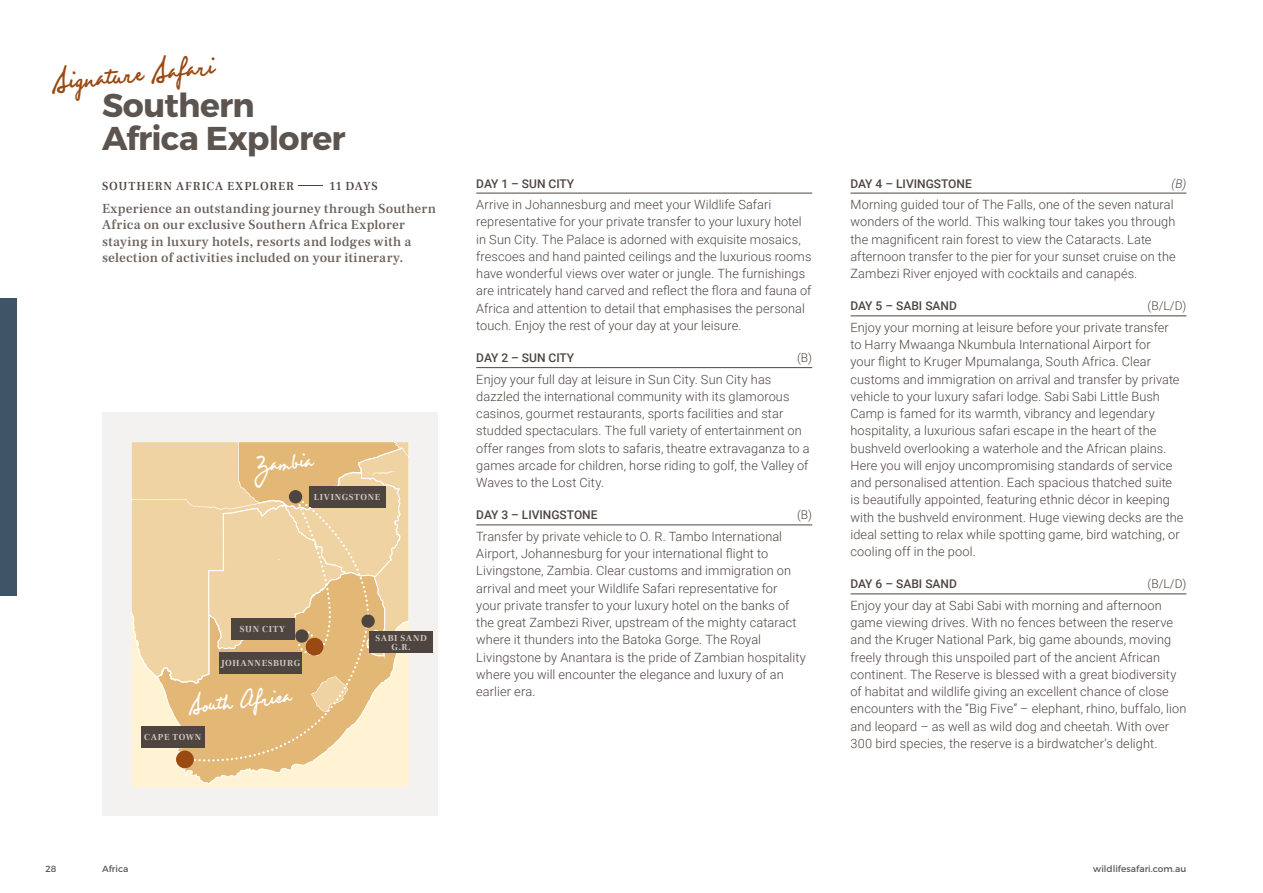
<style>
.page{position:relative;width:1263px;height:893px;background:#fff}
.page>*{position:absolute;margin:0;border:0;box-sizing:border-box;transform-origin:0 0}
.t1{font:45px "Nanette";color:#9a4912}
.t2{font:36.75px "Nanette";color:#fff}
.t3{font:700 33px/33px "Montserrat";letter-spacing:-.02em;color:#5c544f}
.t4{font:500 13.5px/16.5px "Frank Ruhl Libre";letter-spacing:.01em;color:#6a625d}
.t5{font:300 12.75px/17.2px "Roboto";letter-spacing:.005em;color:#4e4540}
.t6{font:500 12px "Roboto";color:#4e4540}
.t7{font:500 12px "Frank Ruhl Libre";letter-spacing:.07em;color:#4e4540}
.t8{font:300 12px "Roboto";color:#4e4540}
.t9{font:italic 300 12px "Roboto";color:#4e4540}
.t10{font:700 9px/9px "Frank Ruhl Libre";letter-spacing:.075em;color:#cdc6c1;text-align:center}
.t11{font:9px "Montserrat";letter-spacing:.005em;color:#5c544f}
.s1{font-weight:300}
</style>
<div class="page">
<div style="left:102px;top:412px;width:336px;height:404px;background:#f4f2f0"></div>
<svg style="left:157px;top:771px;width:242px;height:13px;background:#fcedcb"></svg>
<div style="left:369px;top:632px;width:64px;height:21px;background:#4e4540"></div>
<svg style="left:132px;top:442px;width:276px;height:329px;background:#e0c293"></svg>
<div style="left:176px;top:750px;width:18px;height:18px;background:#9a4912;border-radius:50%"></div>
<div style="left:289px;top:490px;width:13px;height:13px;background:#4e4540;border-radius:50%"></div>
<div style="left:295px;top:629px;width:14px;height:14px;background:#4e4540;border-radius:50%"></div>
<div style="left:306px;top:638px;width:17px;height:17px;background:#9a4912;border-radius:50%"></div>
<hr style="left:476px;top:193px;width:336px;height:1px;background:#4e4540">
<hr style="left:476px;top:367px;width:336px;height:1px;background:#4e4540">
<hr style="left:476px;top:525px;width:336px;height:1px;background:#4e4540">
<hr style="left:850px;top:193px;width:336px;height:1px;background:#4e4540">
<hr style="left:850px;top:316px;width:336px;height:1px;background:#4e4540">
<hr style="left:850px;top:594px;width:336px;height:1px;background:#4e4540">
<div style="left:0;top:298px;width:17px;height:297px;background:#3d5567"></div>
<h1 class="t1" style="left:50px;top:60px;width:164px;rotate:-6deg">Signature Safari</h1>
<h3 class="t3" style="left:102px;top:89px;width:245px">Southern<br>Africa Explorer</h3>
<p class="t7" style="left:102px;top:179px;width:277px">SOUTHERN AFRICA EXPLORER <span class="s1">–</span>11 DAYS</p>
<p class="t4" style="left:102px;top:200px;width:335px">Experience an outstanding journey through Southern Africa on our exclusive Southern Africa Explorer staying in luxury hotels, resorts and lodges with a selection of activities included on your itinerary.</p>
<h2 class="t2" style="left:251px;top:448px;width:62px;rotate:-6deg">Zambia</h2>
<p class="t10" style="left:314px;top:492px;width:68px">LIVINGSTONE</p>
<p class="t10" style="left:240px;top:625px;width:47px">SUN CITY</p>
<p class="t10" style="left:221px;top:659px;width:80px">JOHANNESBURG</p>
<h2 class="t2" style="left:187px;top:688px;width:105px;rotate:-6deg">South Africa</h2>
<p class="t10" style="left:144px;top:732px;width:59px">CAPE TOWN</p>
<p class="t10" style="left:375px;top:634px;width:53px">SABI SAND<br>G.R.</p>
<p class="t6" style="left:476px;top:175px;width:99px">DAY 1 – SUN CITY</p>
<p class="t5" style="left:476px;top:195px;width:337px">Arrive in Johannesburg and meet your Wildlife Safari representative for your private transfer to your luxury hotel in Sun City. The Palace is adorned with exquisite mosaics, frescoes and hand painted ceilings and the luxurious rooms have wonderful views over water or jungle. The furnishings are intricately hand carved and reflect the flora and fauna of Africa and attention to detail that emphasises the personal touch. Enjoy the rest of your day at your leisure.</p>
<p class="t6" style="left:476px;top:349px;width:99px">DAY 2 – SUN CITY</p>
<p class="t8" style="left:797px;top:349px;width:17px">(B)</p>
<p class="t5" style="left:476px;top:370px;width:335px">Enjoy your full day at leisure in Sun City. Sun City has dazzled the international community with its glamorous casinos, gourmet restaurants, sports facilities and star studded spectaculars. The full variety of entertainment on offer ranges from slots to safaris, theatre extravaganza to a games arcade for children, horse riding to golf, the Valley of Waves to the Lost City.</p>
<p class="t6" style="left:476px;top:507px;width:123px">DAY 3 – LIVINGSTONE</p>
<p class="t8" style="left:797px;top:507px;width:17px">(B)</p>
<p class="t5" style="left:476px;top:527px;width:331px">Transfer by private vehicle to O. R. Tambo International Airport, Johannesburg for your international flight to Livingstone, Zambia. Clear customs and immigration on arrival and meet your Wildlife Safari representative for<br>your private transfer to your luxury hotel on the banks of the great Zambezi River, upstream of the mighty cataract where it thunders into the Batoka Gorge. The Royal Livingstone by Anantara is the pride of Zambian hospitality where you will encounter the elegance and luxury of an earlier era.</p>
<p class="t6" style="left:850px;top:175px;width:123px">DAY 4 – LIVINGSTONE</p>
<p class="t9" style="left:1171px;top:175px;width:16px">(B)</p>
<p class="t5" style="left:850px;top:195px;width:327px">Morning guided tour of The Falls, one of the seven natural wonders of the world. This walking tour takes you through the magnificent rain forest to view the Cataracts. Late afternoon transfer to the pier for your sunset cruise on the Zambezi River enjoyed with cocktails and canapés.</p>
<p class="t6" style="left:850px;top:298px;width:108px">DAY 5 – SABI SAND</p>
<p class="t8" style="left:1148px;top:298px;width:40px">(B/L/D)</p>
<p class="t5" style="left:850px;top:318px;width:334px">Enjoy your morning at leisure before your private transfer<br>to Harry Mwaanga Nkumbula International Airport for<br>your flight to Kruger Mpumalanga, South Africa. Clear customs and immigration on arrival and transfer by private vehicle to your luxury safari lodge. Sabi Sabi Little Bush Camp is famed for its warmth, vibrancy and legendary hospitality, a luxurious safari escape in the heart of the bushveld overlooking a waterhole and the African plains.<br>Here you will enjoy uncompromising standards of service and personalised attention. Each spacious thatched suite is beautifully appointed, featuring ethnic décor in keeping with the bushveld environment. Huge viewing decks are the ideal setting to relax while spotting game, bird watching, or cooling off in the pool.</p>
<p class="t6" style="left:850px;top:576px;width:108px">DAY 6 – SABI SAND</p>
<p class="t8" style="left:1148px;top:576px;width:40px">(B/L/D)</p>
<p class="t5" style="left:850px;top:596px;width:337px">Enjoy your day at Sabi Sabi with morning and afternoon game viewing drives. With no fences between the reserve and the Kruger National Park, big game abounds, moving freely through this unspoiled part of the ancient African continent. The Reserve is blessed with a great biodiversity of habitat and wildlife giving an excellent chance of close encounters with the “Big Five” – elephant, rhino, buffalo, lion and leopard – as well as wild dog and cheetah. With over 300 bird species, the reserve is a birdwatcher’s delight.</p>
<p class="t11" style="left:46px;top:863px;width:12px">28</p>
<p class="t11" style="left:102px;top:863px;width:28px">Africa</p>
<p class="t11" style="left:1093px;top:863px;width:95px">wildlifesafari.com.au</p>
</div>
